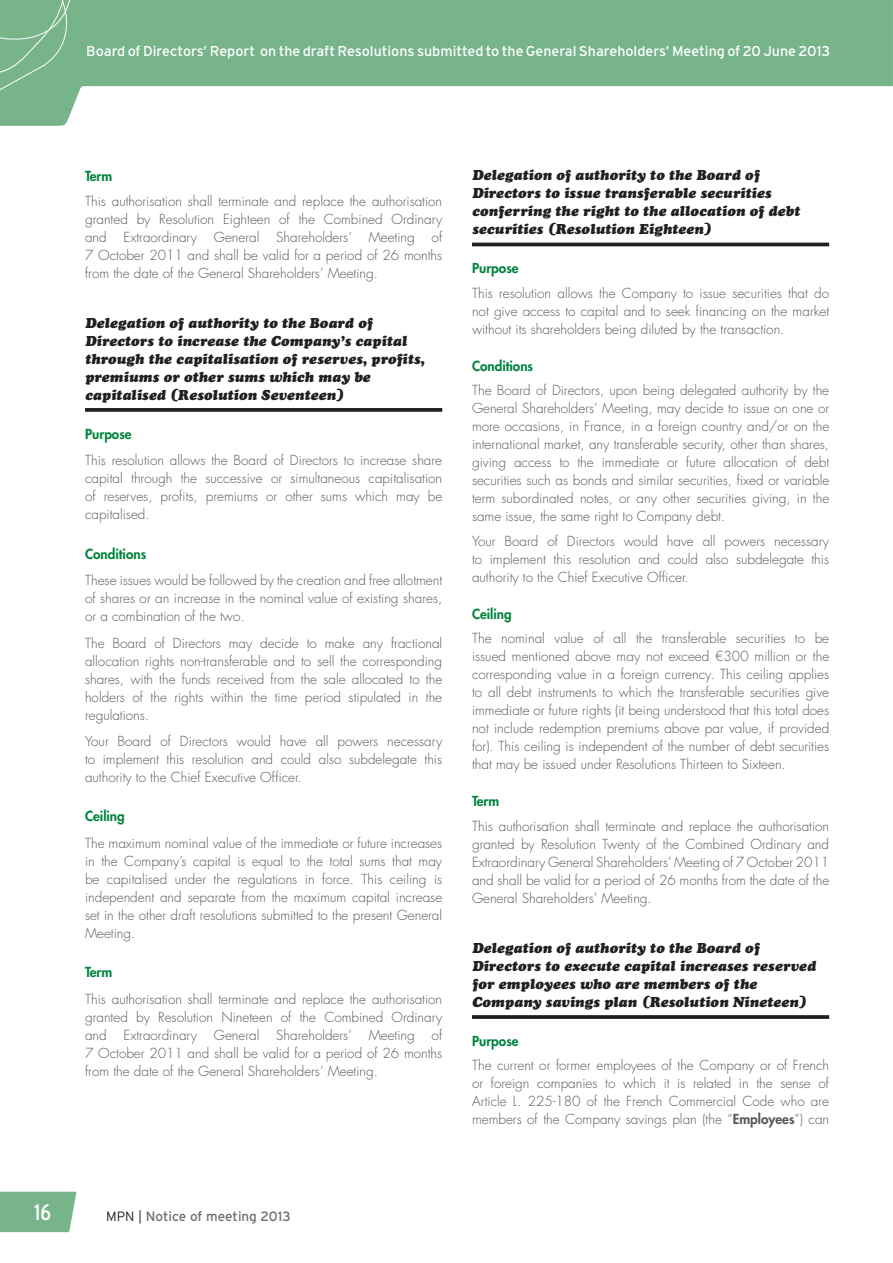
<style>
.page{position:relative;width:893px;height:1263px;background:#fff}
.page>*{position:absolute;margin:0;border:0;box-sizing:border-box;transform-origin:0 0}
.t1{font:condensed 22.5px "Interstate";color:#fff}
.Header_3{font:italic 14.25px/18px "Cooper Black Std";color:#231f20}
.Variable_gauche{font:14.25px "Interstate";color:#fff}
.Text{font:300 13.5px/18px "Futura Std";color:#57585a;text-align:justify}
.Header_4{font:800 13.5px "Futura Std";color:#00843d}
.t2{font:13.5px "Interstate";color:#6c6d70}
.Header_4__first_afte{font:800 13.5px "Futura Std";color:#00843d}
.s1{font-weight:800}
.s2{font-weight:300;color:#231f20}
</style>
<div class="page">
<svg style="left:0;top:1191px;width:77px;height:42px;background:#82ba94"></svg>
<svg style="left:0;top:0;width:893px;height:126px;fill:#77b48a"></svg>
<svg style="left:0;top:0;width:87px;height:112px;background:#7fb890"></svg>
<svg style="left:85px;top:408px;width:357px;height:4px"></svg>
<hr style="left:472px;top:243px;width:357px;height:3px;background:#231f20">
<svg style="left:472px;top:1015px;width:357px;height:4px"></svg>
<p class="Variable_gauche" style="left:86px;top:43px;width:745px">Board of Directors’ Report on the draft Resolutions submitted to the General Shareholders’ Meeting of 20 June 2013</p>
<p class="Header_4" style="left:85px;top:168px;width:29px">Term</p>
<p class="Text" style="left:85px;top:192px;width:359px">This authorisation shall terminate and replace the authorisation granted by Resolution Eighteen of the Combined Ordinary and Extraordinary General Shareholders’ Meeting of 7 October 2011 and shall be valid for a period of 26 months from the date of the General Shareholders’ Meeting.</p>
<p class="Header_3" style="left:85px;top:313px;width:341px">Delegation of authority to the Board of Directors to increase the Company’s capital through the capitalisation of reserves, profits, premiums or other sums which may be capitalised (Resolution Seventeen)</p>
<p class="Header_4__first_afte" style="left:85px;top:425px;width:48px">Purpose</p>
<p class="Text" style="left:85px;top:452px;width:359px">This resolution allows the Board of Directors to increase share capital through the successive or simultaneous capitalisation of reserves, profits, premiums or other sums which may be capitalised.</p>
<p class="Header_4" style="left:85px;top:545px;width:63px">Conditions</p>
<p class="Text" style="left:85px;top:571px;width:359px">These issues would be followed by the creation and free allotment of shares or an increase in the nominal value of existing shares, or a combination of the two.</p>
<p class="Text" style="left:85px;top:634px;width:359px">The Board of Directors may decide to make any fractional allocation rights non-transferable and to sell the corresponding shares, with the funds received from the sale allocated to the holders of the rights within the time period stipulated in the regulations.</p>
<p class="Text" style="left:85px;top:733px;width:359px">Your Board of Directors would have all powers necessary to implement this resolution and could also subdelegate this authority to the Chief Executive Officer.</p>
<p class="Header_4" style="left:85px;top:808px;width:41px">Ceiling</p>
<p class="Text" style="left:85px;top:834px;width:359px">The maximum nominal value of the immediate or future increases in the Company’s capital is equal to the total sums that may be capitalised under the regulations in force. This ceiling is independent and separate from the maximum capital increase set in the other draft resolutions submitted to the present General Meeting.</p>
<p class="Header_4" style="left:85px;top:964px;width:29px">Term</p>
<p class="Text" style="left:85px;top:990px;width:359px">This authorisation shall terminate and replace the authorisation granted by Resolution Nineteen of the Combined Ordinary and Extraordinary General Shareholders’ Meeting of 7 October 2011 and shall be valid for a period of 26 months from the date of the General Shareholders’ Meeting.</p>
<p class="Header_3" style="left:472px;top:166px;width:330px">Delegation of authority to the Board of Directors to issue transferable securities conferring the right to the allocation of debt securities (Resolution Eighteen)</p>
<p class="Header_4__first_afte" style="left:472px;top:260px;width:48px">Purpose</p>
<p class="Text" style="left:472px;top:284px;width:359px">This resolution allows the Company to issue securities that do not give access to capital and to seek financing on the market without its shareholders being diluted by the transaction.</p>
<p class="Header_4" style="left:472px;top:357px;width:63px">Conditions</p>
<p class="Text" style="left:472px;top:382px;width:359px">The Board of Directors, upon being delegated authority by the General Shareholders’ Meeting, may decide to issue on one or more occasions, in France, in a foreign country and/or on the international market, any transferable security, other than shares, giving access to the immediate or future allocation of debt securities such as bonds and similar securities, fixed or variable term subordinated notes, or any other securities giving, in the same issue, the same right to Company debt.</p>
<p class="Text" style="left:472px;top:532px;width:359px">Your Board of Directors would have all powers necessary to implement this resolution and could also subdelegate this authority to the Chief Executive Officer.</p>
<p class="Header_4" style="left:472px;top:605px;width:41px">Ceiling</p>
<p class="Text" style="left:472px;top:630px;width:359px">The nominal value of all the transferable securities to be issued mentioned above may not exceed €300 million or the corresponding value in a foreign currency. This ceiling applies to all debt instruments to which the transferable securities give immediate or future rights (it being understood that this total does not include redemption premiums above par value, if provided for). This ceiling is independent of the number of debt securities that may be issued under Resolutions Thirteen to Sixteen.</p>
<p class="Header_4" style="left:472px;top:793px;width:29px">Term</p>
<p class="Text" style="left:472px;top:817px;width:359px">This authorisation shall terminate and replace the authorisation granted by Resolution Twenty of the Combined Ordinary and Extraordinary General Shareholders’ Meeting of 7 October 2011 and shall be valid for a period of 26 months from the date of the General Shareholders’ Meeting.</p>
<p class="Header_3" style="left:472px;top:938px;width:345px">Delegation of authority to the Board of Directors to execute capital increases reserved for employees who are members of the Company savings plan (Resolution Nineteen)</p>
<p class="Header_4__first_afte" style="left:472px;top:1032px;width:48px">Purpose</p>
<p class="Text" style="left:472px;top:1057px;width:359px">The current or former employees of the Company or of French or foreign companies to which it is related in the sense of Article L. 225-180 of the French Commercial Code who are members of the Company savings plan (the “<span class="s1">Employees</span>”) can</p>
<h1 class="t1" style="left:34px;top:1199px;width:18px">16</h1>
<p class="t2" style="left:106px;top:1208px;width:186px"><span class="s2">MPN |</span> Notice of meeting 2013</p>
</div>
